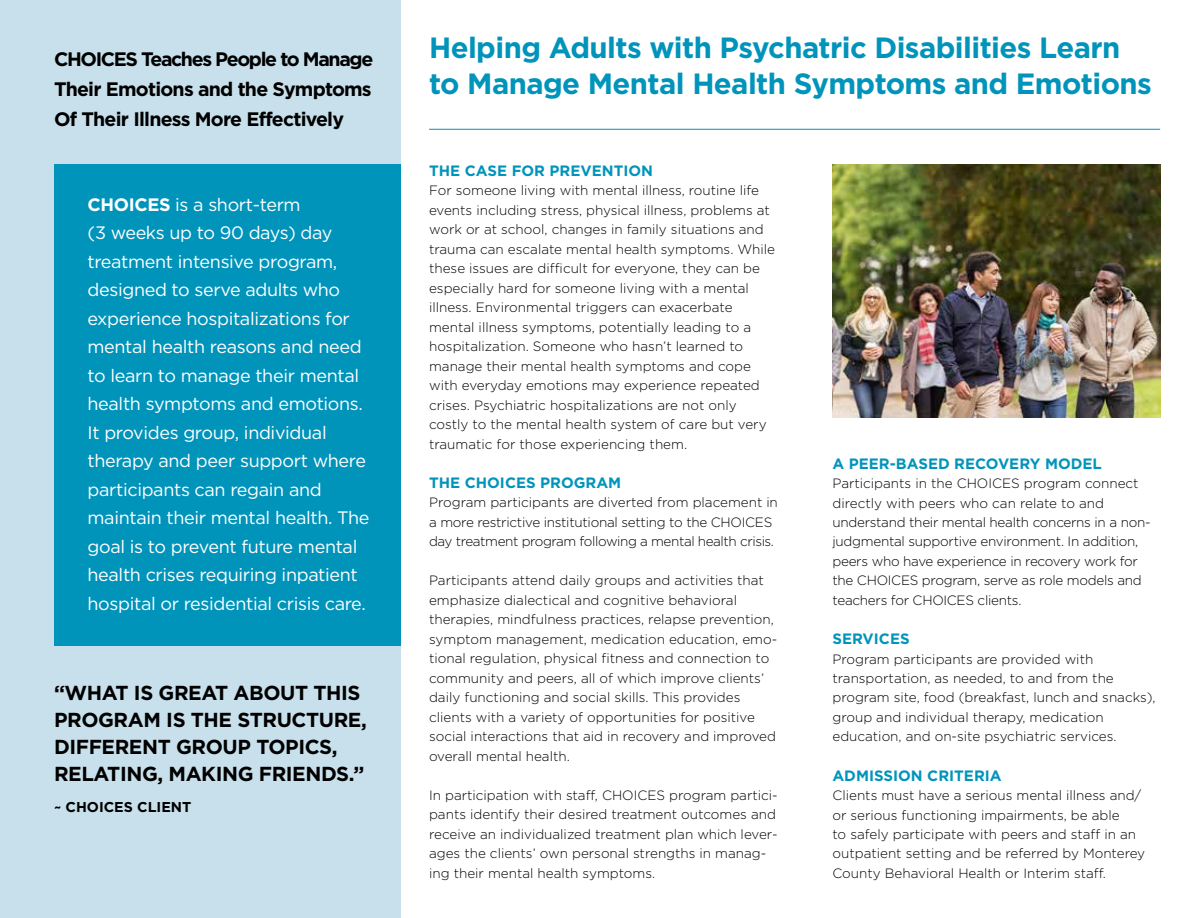
<style>
.page{position:relative;width:1188px;height:918px;background:#fff}
.page>*{position:absolute;margin:0;border:0;box-sizing:border-box;transform-origin:0 0}
.t1{font:700 29.25px/36px "Gotham";letter-spacing:-.02em;color:#0094bb}
.t2{font:700 20.25px/27px "Gotham";letter-spacing:-.02em;color:#000}
.t3{font:700 19.5px/30px "Gotham";letter-spacing:-.04em;color:#000;text-align:justify}
.t4{font:18px/28.5px "Gotham";letter-spacing:-.02em;color:#fff}
.t5{font:700 15px "Gotham";color:#0094bb}
.t6{font:700 14.25px "Gotham";color:#000}
.t7{font:300 13.5px/19.5px "Gotham";color:#000}
.t8{font:300 13.5px/19.5px "Gotham";letter-spacing:-.02em;color:#000}
.s1{font-weight:700}
</style>
<div class="page">
<div style="left:0;top:0;width:404px;height:918px;background:#c8e0eb"></div>
<div style="left:54px;top:164px;width:393px;height:482px;background:#0094bb"></div>
<div style="left:402px;top:0;width:786px;height:918px;background:#fff"></div>
<hr style="left:429px;top:129px;width:731px;height:1px;background:#0094bb">
<img style="left:832px;top:164px;width:329px;height:254px">
<h3 class="t3" style="left:54px;top:44px;width:321px">CHOICES Teaches People to Manage Their Emotions and the Symptoms Of Their Illness More Effectively</h3>
<p class="t4" style="left:88px;top:190px;width:284px"><span class="s1">CHOICES</span> is a short-term<br>(3 weeks up to 90 days) day treatment intensive program, designed to serve adults who experience hospitalizations for mental health reasons and need to learn to manage their mental health symptoms and emotions.<br>It provides group, individual therapy and peer support where participants can regain and maintain their mental health. The goal is to prevent future mental health crises requiring inpatient hospital or residential crisis care.</p>
<h2 class="t2" style="left:54px;top:679px;width:314px">“WHAT IS GREAT ABOUT THIS<br>PROGRAM IS THE STRUCTURE,<br>DIFFERENT GROUP TOPICS,<br>RELATING, MAKING FRIENDS.”</h2>
<p class="t6" style="left:54px;top:797px;width:139px">~ CHOICES CLIENT</p>
<h1 class="t1" style="left:429px;top:30px;width:724px">Helping Adults with Psychatric Disabilities Learn to Manage Mental Health Symptoms and Emotions</h1>
<p class="t5" style="left:429px;top:161px;width:225px">THE CASE FOR PREVENTION</p>
<p class="t7" style="left:429px;top:180px;width:348px">For someone living with mental illness, routine life events including stress, physical illness, problems at work or at school, changes in family situations and trauma can escalate mental health symptoms. While these issues are difficult for everyone, they can be especially hard for someone living with a mental illness. Environmental triggers can exacerbate mental illness symptoms, potentially leading to a hospitalization. Someone who hasn’t learned to manage their mental health symptoms and cope with everyday emotions may experience repeated crises. Psychiatric hospitalizations are not only costly to the mental health system of care but very traumatic for those experiencing them.</p>
<p class="t5" style="left:429px;top:473px;width:194px">THE CHOICES PROGRAM</p>
<p class="t8" style="left:429px;top:492px;width:350px">Program participants are diverted from placement in a more restrictive institutional setting to the CHOICES day treatment program following a mental health crisis.</p>
<p class="t7" style="left:429px;top:570px;width:350px">Participants attend daily groups and activities that emphasize dialectical and cognitive behavioral therapies, mindfulness practices, relapse prevention, symptom management, medication education, emo&shy;tional regulation, physical fitness and connection to community and peers, all of which improve clients’ daily functioning and social skills. This provides clients with a variety of opportunities for positive social interactions that aid in recovery and improved overall mental health.</p>
<p class="t7" style="left:429px;top:785px;width:350px">In participation with staff, CHOICES program partici&shy;pants identify their desired treatment outcomes and receive an individualized treatment plan which lever&shy;ages the clients’ own personal strengths in manag&shy;ing their mental health symptoms.</p>
<p class="t5" style="left:832px;top:453px;width:271px">A PEER-BASED RECOVERY MODEL</p>
<p class="t8" style="left:832px;top:473px;width:320px">Participants in the CHOICES program connect directly with peers who can relate to and understand their mental health concerns in a non&shy;judgmental supportive environment. In addition, peers who have experience in recovery work for the CHOICES program, serve as role models and teachers for CHOICES clients.</p>
<p class="t5" style="left:832px;top:629px;width:79px">SERVICES</p>
<p class="t7" style="left:832px;top:649px;width:325px">Program participants are provided with transportation, as needed, to and from the program site, food (breakfast, lunch and snacks), group and individual therapy, medication education, and on-site psychiatric services.</p>
<p class="t5" style="left:832px;top:765px;width:171px">ADMISSION CRITERIA</p>
<p class="t7" style="left:832px;top:785px;width:314px">Clients must have a serious mental illness and/ or serious functioning impairments, be able<br>to safely participate with peers and staff in an outpatient setting and be referred by Monterey County Behavioral Health or Interim staff.</p>
</div>
